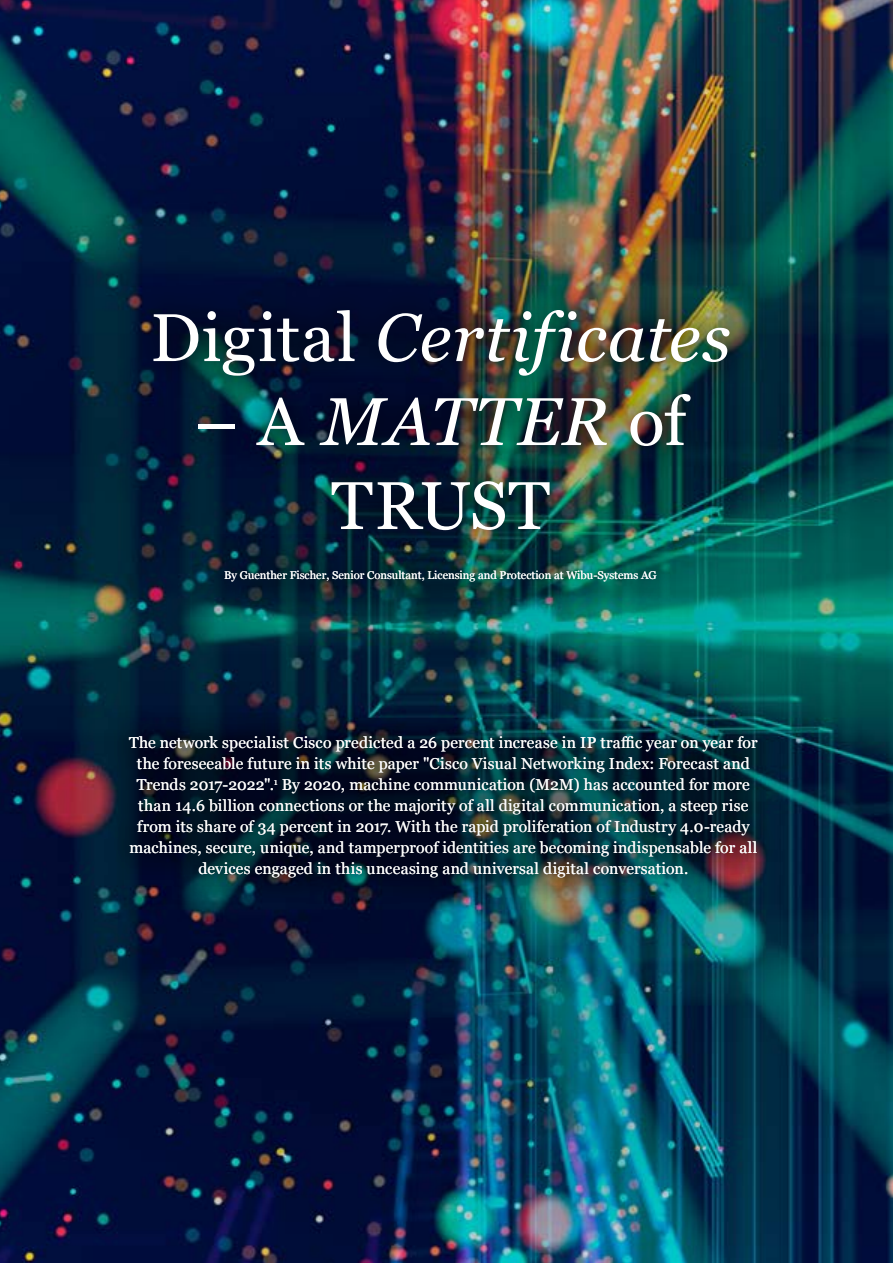
<style>
.page{position:relative;width:893px;height:1263px;background:#fff}
.page>*{position:absolute;margin:0;border:0;box-sizing:border-box;transform-origin:0 0}
.t1{font:italic 67.5px "Georgia";letter-spacing:.015em;color:#fff}
.t2{font:67.5px/84px "Georgia";color:#fff;text-align:center}
.t3{font:15.75px/21px "Georgia";letter-spacing:.015em;color:#fff;text-align:center}
.t4{font:11.25px "Georgia";color:#fff}
.s1{font-style:normal}
.s2{font-style:italic}
</style>
<div class="page">
<img style="left:0;top:0;width:893px;height:1263px">
<img style="left:131px;top:283px;width:625px;height:275px">
<img style="left:192px;top:534px;width:497px;height:83px">
<img style="left:105px;top:709px;width:678px;height:195px">
<h1 class="t1" style="left:150px;top:289px;width:582px"><span class="s1">Digital</span> Certificates</h1>
<h1 class="t2" style="left:195px;top:377px;width:492px">– A <span class="s2">MATTER</span> of<br>TRUST</h1>
<p class="t4" style="left:224px;top:567px;width:434px">By Guenther Fischer, Senior Consultant, Licensing and Protection at Wibu-Systems AG</p>
<p class="t3" style="left:129px;top:731px;width:630px">The network specialist Cisco predicted a 26 percent increase in IP traffic year on year for the foreseeable future in its white paper "Cisco Visual Networking Index: Forecast and Trends 2017-2022".<sup>1</sup> By 2020, machine communication (M2M) has accounted for more than 14.6 billion connections or the majority of all digital communication, a steep rise from its share of 34 percent in 2017. With the rapid proliferation of Industry 4.0-ready machines, secure, unique, and tamperproof identities are becoming indispensable for all devices engaged in this unceasing and universal digital conversation.</p>
<p class="t3" style="left:621px;top:731px;width:15px">f</p>
</div>
